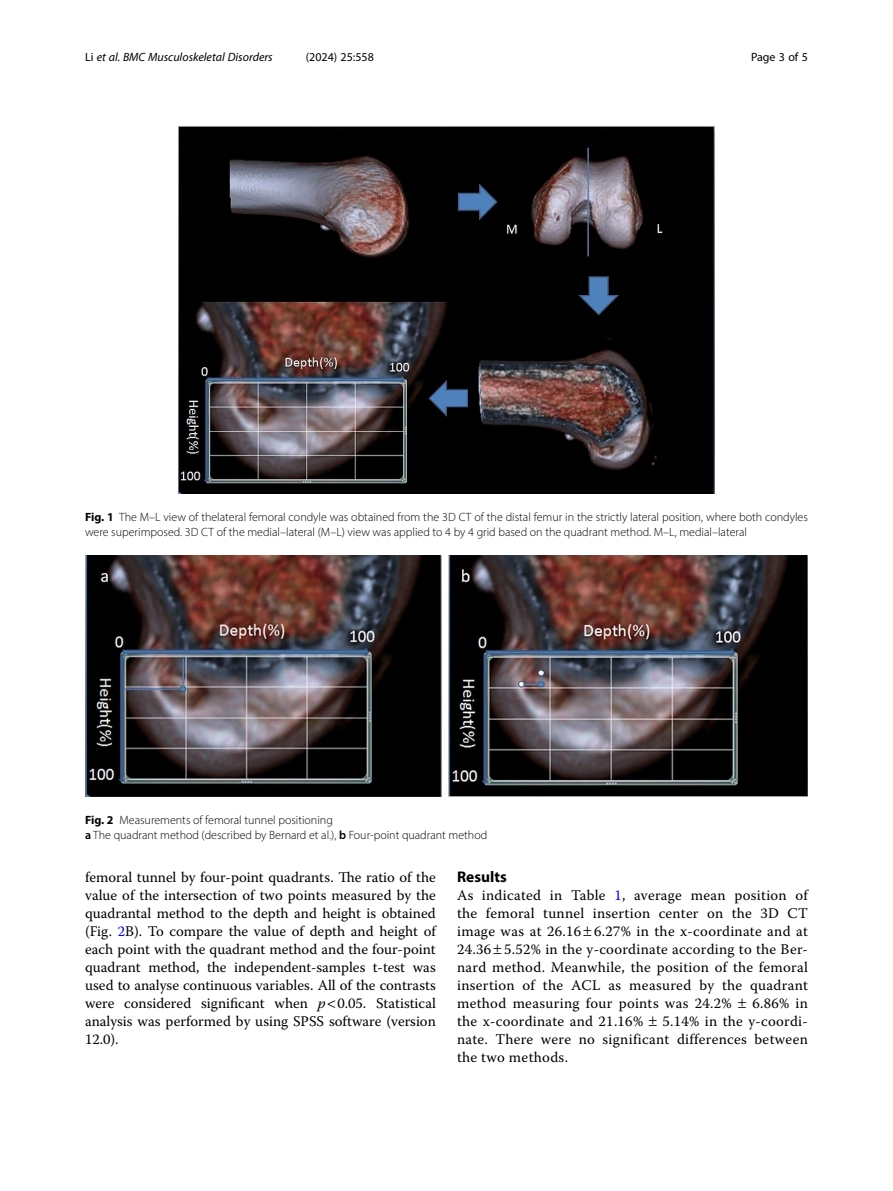
<style>
.page{position:relative;width:893px;height:1191px;background:#fff}
.page>*{position:absolute;margin:0;border:0;box-sizing:border-box;transform-origin:0 0}
.Head_1{font:700 15.45px "Myriad Pro";color:#000}
.Body_Text_Indent{font:14.7px/18px "Warnock Pro";color:#000;text-align:justify}
.Body_Text{font:14.7px/18px "Warnock Pro";letter-spacing:.02em;color:#000;text-align:justify}
.Figure_Caption{font:300 12px/15px "Myriad Pro";color:#000}
.t1{font:italic 12px "Myriad Pro";color:#000}
.t2{font:12px "Myriad Pro";color:#000}
.s1{font-style:normal}
.s2{font-weight:700}
.s3{font-weight:600}
.s4{color:#00f}
.s5{font-style:italic}
</style>
<div class="page">
<img style="left:85px;top:555px;width:723px;height:242px">
<img style="left:178px;top:126px;width:536px;height:368px">
<p class="t1" style="left:85px;top:50px;width:189px"><span class="s1">Li</span> et al. BMC Musculoskeletal Disorders</p>
<p class="t2" style="left:306px;top:50px;width:70px">(2024) 25:558</p>
<p class="t2" style="left:751px;top:50px;width:58px">Page 3 of 5</p>
<p class="Figure_Caption" style="left:85px;top:509px;width:724px"><span class="s2">Fig. 1</span> The M–L view of thelateral femoral condyle was obtained from the 3D CT of the distal femur in the strictly lateral position, where both condyles were superimposed. 3D CT of the medial–lateral (M–L) view was applied to 4 by 4 grid based on the quadrant method. M–L, medial–lateral</p>
<p class="Figure_Caption" style="left:85px;top:812px;width:249px"><span class="s2">Fig. 2</span> Measurements of femoral tunnel positioning</p>
<p class="Figure_Caption" style="left:85px;top:827px;width:404px"><span class="s3">a</span> The quadrant method (described by Bernard et al.), <span class="s3">b</span> Four-point quadrant method</p>
<p class="Body_Text_Indent" style="left:85px;top:868px;width:352px">femoral tunnel by four-point quadrants. The ratio of the value of the intersection of two points measured by the quadrantal method to the depth and height is obtained (Fig. <span class="s4">2</span>B). To compare the value of depth and height of each point with the quadrant method and the four-point quadrant method, the independent-samples t-test was used to analyse continuous variables. All of the contrasts were considered significant when <span class="s5">p</span> 0.05. Statistical analysis was performed by using SPSS software (version 12.0).</p>
<p class="Head_1" style="left:457px;top:867px;width:51px">Results</p>
<p class="Body_Text" style="left:457px;top:886px;width:352px">As indicated in Table <span class="s4">1</span>, average mean position of the femoral tunnel insertion center on the 3D CT image was at 26.16 6.27% in the x-coordinate and at 24.36 5.52% in the y-coordinate according to the Ber&shy;nard method. Meanwhile, the position of the femoral insertion of the ACL as measured by the quadrant method measuring four points was 24.2%</p>
<p class="Body_Text" style="left:752px;top:994px;width:57px">6.86% in</p>
<p class="Body_Text" style="left:457px;top:1012px;width:188px">the x-coordinate and 21.16%</p>
<p class="Body_Text" style="left:457px;top:1012px;width:352px;text-indent:205px">5.14% in the y-coordi&shy;nate. There were no significant differences between the two methods.</p>
</div>
